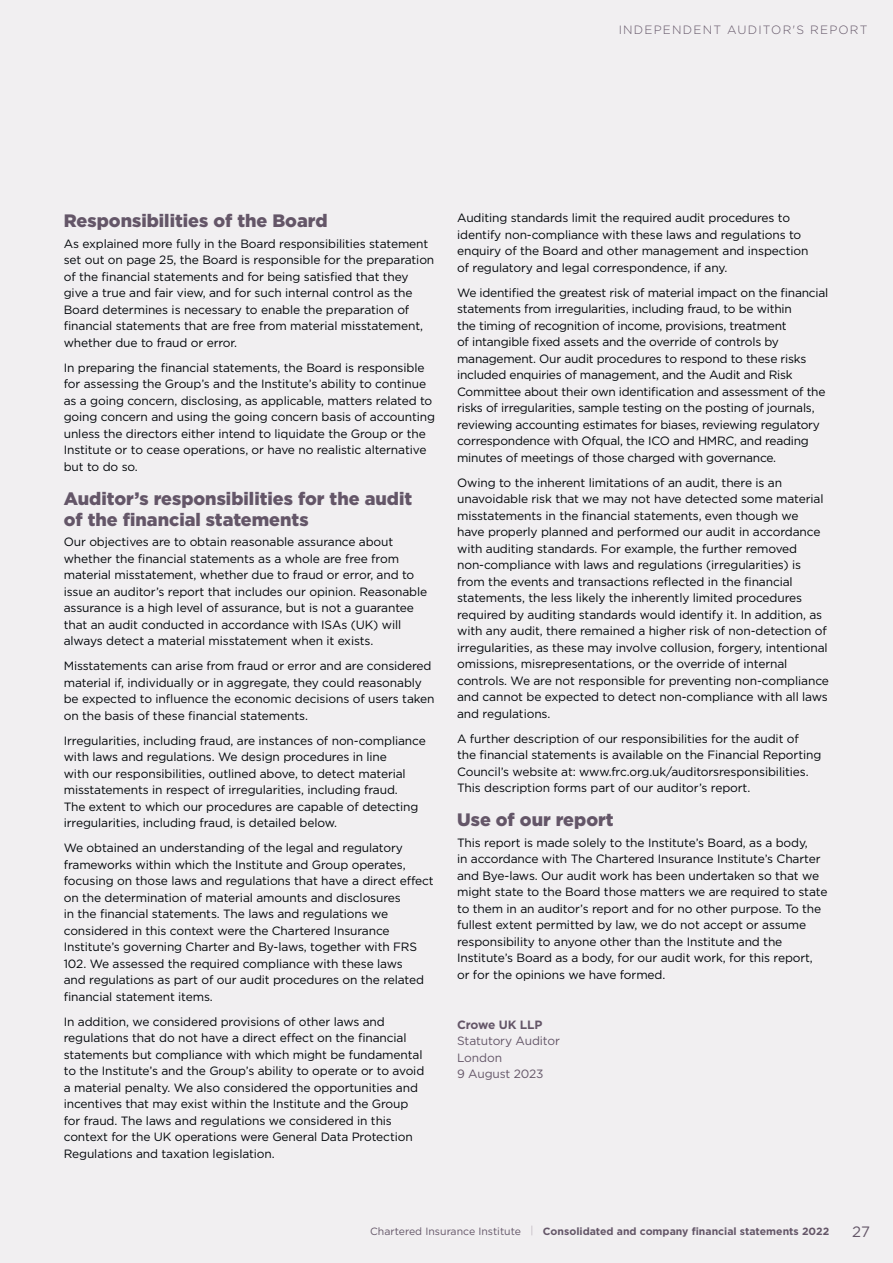
<style>
.page{position:relative;width:893px;height:1263px;background:#f1eff1}
.page>*{position:absolute;margin:0;border:0;box-sizing:border-box;transform-origin:0 0}
.t1{font:900 18px/21px "Gotham";color:#645668}
.t2{font:15px "Gotham";color:#645668}
.t3{font:12px/16.5px "Gotham";letter-spacing:-.01em;color:#000408}
.t4{font:12px/16.5px "Gotham";letter-spacing:-.01em;color:#645668}
.t5{font:300 12px "Gotham";letter-spacing:.1em;color:#645668}
.t6{font:700 12px "Gotham";letter-spacing:-.01em;color:#645668}
.t7{font:700 10.5px "Gotham";color:#645668}
.s1{font-weight:400}
.s2{font-weight:300;color:#aaa0ab}
</style>
<div class="page">
<p class="t5" style="left:619px;top:22px;width:250px">INDEPENDENT AUDITOR'S REPORT</p>
<h1 class="t1" style="left:64px;top:210px;width:265px">Responsibilities of the Board</h1>
<p class="t3" style="left:64px;top:235px;width:372px">As explained more fully in the Board responsibilities statement set out on page 25, the Board is responsible for the preparation of the financial statements and for being satisfied that they give a true and fair view, and for such internal control as the Board determines is necessary to enable the preparation of financial statements that are free from material misstatement, whether due to fraud or error.</p>
<p class="t3" style="left:64px;top:359px;width:373px">In preparing the financial statements, the Board is responsible for assessing the Group’s and the Institute’s ability to continue as a going concern, disclosing, as applicable, matters related to going concern and using the going concern basis of accounting unless the directors either intend to liquidate the Group or the Institute or to cease operations, or have no realistic alternative but to do so.</p>
<h1 class="t1" style="left:64px;top:487px;width:350px">Auditor’s responsibilities for the audit of the financial statements</h1>
<p class="t3" style="left:64px;top:534px;width:365px">Our objectives are to obtain reasonable assurance about whether the financial statements as a whole are free from material misstatement, whether due to fraud or error, and to issue an auditor’s report that includes our opinion. Reasonable assurance is a high level of assurance, but is not a guarantee that an audit conducted in accordance with ISAs (UK) will always detect a material misstatement when it exists.</p>
<p class="t3" style="left:64px;top:658px;width:372px">Misstatements can arise from fraud or error and are considered material if, individually or in aggregate, they could reasonably be expected to influence the economic decisions of users taken on the basis of these financial statements.</p>
<p class="t3" style="left:64px;top:732px;width:364px">Irregularities, including fraud, are instances of non-compliance with laws and regulations. We design procedures in line<br>with our responsibilities, outlined above, to detect material misstatements in respect of irregularities, including fraud.<br>The extent to which our procedures are capable of detecting irregularities, including fraud, is detailed below.</p>
<p class="t3" style="left:64px;top:840px;width:372px">We obtained an understanding of the legal and regulatory frameworks within which the Institute and Group operates, focusing on those laws and regulations that have a direct effect on the determination of material amounts and disclosures<br>in the financial statements. The laws and regulations we considered in this context were the Chartered Insurance Institute’s governing Charter and By-laws, together with FRS 102. We assessed the required compliance with these laws<br>and regulations as part of our audit procedures on the related financial statement items.</p>
<p class="t3" style="left:64px;top:1013px;width:362px">In addition, we considered provisions of other laws and regulations that do not have a direct effect on the financial statements but compliance with which might be fundamental to the Institute’s and the Group’s ability to operate or to avoid a material penalty. We also considered the opportunities and incentives that may exist within the Institute and the Group for fraud. The laws and regulations we considered in this context for the UK operations were General Data Protection Regulations and taxation legislation.</p>
<p class="t3" style="left:457px;top:209px;width:353px">Auditing standards limit the required audit procedures to identify non-compliance with these laws and regulations to enquiry of the Board and other management and inspection of regulatory and legal correspondence, if any.</p>
<p class="t3" style="left:457px;top:284px;width:373px">We identified the greatest risk of material impact on the financial statements from irregularities, including fraud, to be within<br>the timing of recognition of income, provisions, treatment<br>of intangible fixed assets and the override of controls by management. Our audit procedures to respond to these risks included enquiries of management, and the Audit and Risk Committee about their own identification and assessment of the risks of irregularities, sample testing on the posting of journals, reviewing accounting estimates for biases, reviewing regulatory correspondence with Ofqual, the ICO and HMRC, and reading minutes of meetings of those charged with governance.</p>
<p class="t3" style="left:457px;top:474px;width:373px">Owing to the inherent limitations of an audit, there is an unavoidable risk that we may not have detected some material misstatements in the financial statements, even though we have properly planned and performed our audit in accordance with auditing standards. For example, the further removed non-compliance with laws and regulations (irregularities) is from the events and transactions reflected in the financial statements, the less likely the inherently limited procedures required by auditing standards would identify it. In addition, as with any audit, there remained a higher risk of non-detection of irregularities, as these may involve collusion, forgery, intentional omissions, misrepresentations, or the override of internal controls. We are not responsible for preventing non-compliance and cannot be expected to detect non-compliance with all laws and regulations.</p>
<p class="t3" style="left:457px;top:730px;width:366px">A further description of our responsibilities for the audit of<br>the financial statements is available on the Financial Reporting Council’s website at: www.frc.org.uk/auditorsresponsibilities.<br>This description forms part of our auditor’s report.</p>
<h1 class="t1" style="left:457px;top:809px;width:158px">Use of our report</h1>
<p class="t3" style="left:457px;top:834px;width:372px">This report is made solely to the Institute’s Board, as a body,<br>in accordance with The Chartered Insurance Institute’s Charter and Bye-laws. Our audit work has been undertaken so that we might state to the Board those matters we are required to state to them in an auditor’s report and for no other purpose. To the fullest extent permitted by law, we do not accept or assume responsibility to anyone other than the Institute and the Institute’s Board as a body, for our audit work, for this report, or for the opinions we have formed.</p>
<p class="t6" style="left:457px;top:1017px;width:87px">Crowe UK LLP</p>
<p class="t4" style="left:457px;top:1032px;width:104px">Statutory Auditor<br>London<br>9 August 2023</p>
<p class="t7" style="left:370px;top:1224px;width:460px"><span class="s1">Chartered Insurance Institute</span> <span class="s2">|</span> Consolidated and company financial statements 2022</p>
<p class="t2" style="left:852px;top:1222px;width:19px">27</p>
</div>
